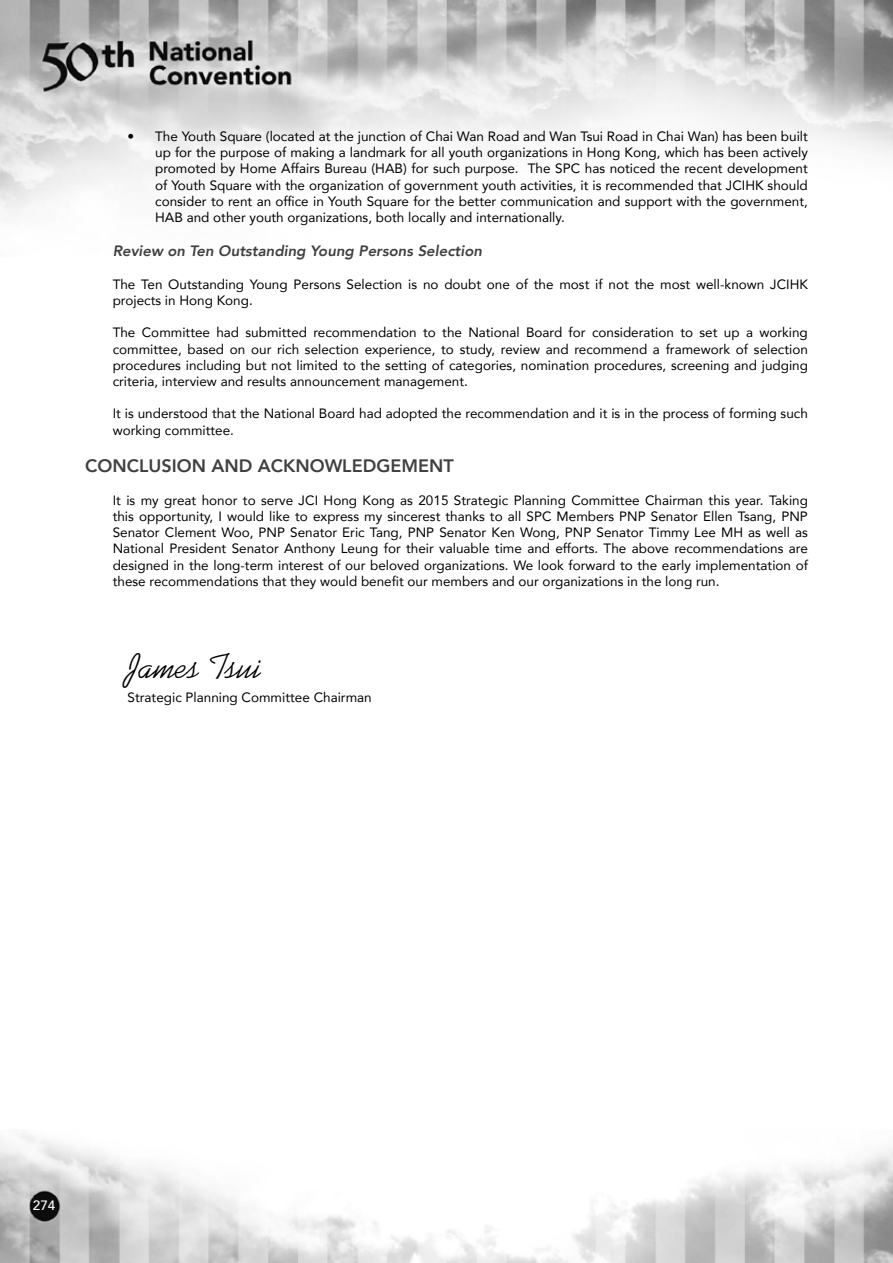
<style>
.page{position:relative;width:893px;height:1263px;background:#fff}
.page>*{position:absolute;margin:0;border:0;box-sizing:border-box;transform-origin:0 0}
.t1{font:36px "Kaufmann Std";color:#000}
.t2{font:800 18px "Avenir";color:#404042}
.t3{font:italic 800 15px "Avenir";color:#404042}
.t4{font:13.5px/16.2px "Avenir";color:#000;text-align:justify}
.t5{font:500 13.5px "Avenir";color:#fff}
</style>
<div class="page">
<img style="left:0;top:0;width:893px;height:1263px">
<p class="t4" style="left:155px;top:128px;width:654px;text-indent:-28px">• The Youth Square (located at the junction of Chai Wan Road and Wan Tsui Road in Chai Wan) has been built up for the purpose of making a landmark for all youth organizations in Hong Kong, which has been actively promoted by Home Affairs Bureau (HAB) for such purpose. The SPC has noticed the recent development of Youth Square with the organization of government youth activities, it is recommended that JCIHK should consider to rent an office in Youth Square for the better communication and support with the government, HAB and other youth organizations, both locally and internationally.</p>
<p class="t3" style="left:113px;top:242px;width:371px">Review on Ten Outstanding Young Persons Selection</p>
<p class="t4" style="left:113px;top:275px;width:697px">The Ten Outstanding Young Persons Selection is no doubt one of the most if not the most well-known JCIHK projects in Hong Kong.</p>
<p class="t4" style="left:113px;top:324px;width:697px">The Committee had submitted recommendation to the National Board for consideration to set up a working committee, based on our rich selection experience, to study, review and recommend a framework of selection procedures including but not limited to the setting of categories, nomination procedures, screening and judging criteria, interview and results announcement management.</p>
<p class="t4" style="left:113px;top:405px;width:697px">It is understood that the National Board had adopted the recommendation and it is in the process of forming such working committee.</p>
<h2 class="t2" style="left:85px;top:452px;width:370px">CONCLUSION AND ACKNOWLEDGEMENT</h2>
<p class="t4" style="left:113px;top:491px;width:697px">It is my great honor to serve JCI Hong Kong as 2015 Strategic Planning Committee Chairman this year. Taking this opportunity, I would like to express my sincerest thanks to all SPC Members PNP Senator Ellen Tsang, PNP Senator Clement Woo, PNP Senator Eric Tang, PNP Senator Ken Wong, PNP Senator Timmy Lee MH as well as National President Senator Anthony Leung for their valuable time and efforts. The above recommendations are designed in the long-term interest of our beloved organizations. We look forward to the early implementation of these recommendations that they would benefit our members and our organizations in the long run.</p>
<h1 class="t1" style="left:128px;top:645px;width:135px">James Tsui</h1>
<p class="t4" style="left:128px;top:689px;width:246px">Strategic Planning Committee Chairman</p>
<p class="t5" style="left:33px;top:1193px;width:24px">274</p>
</div>
